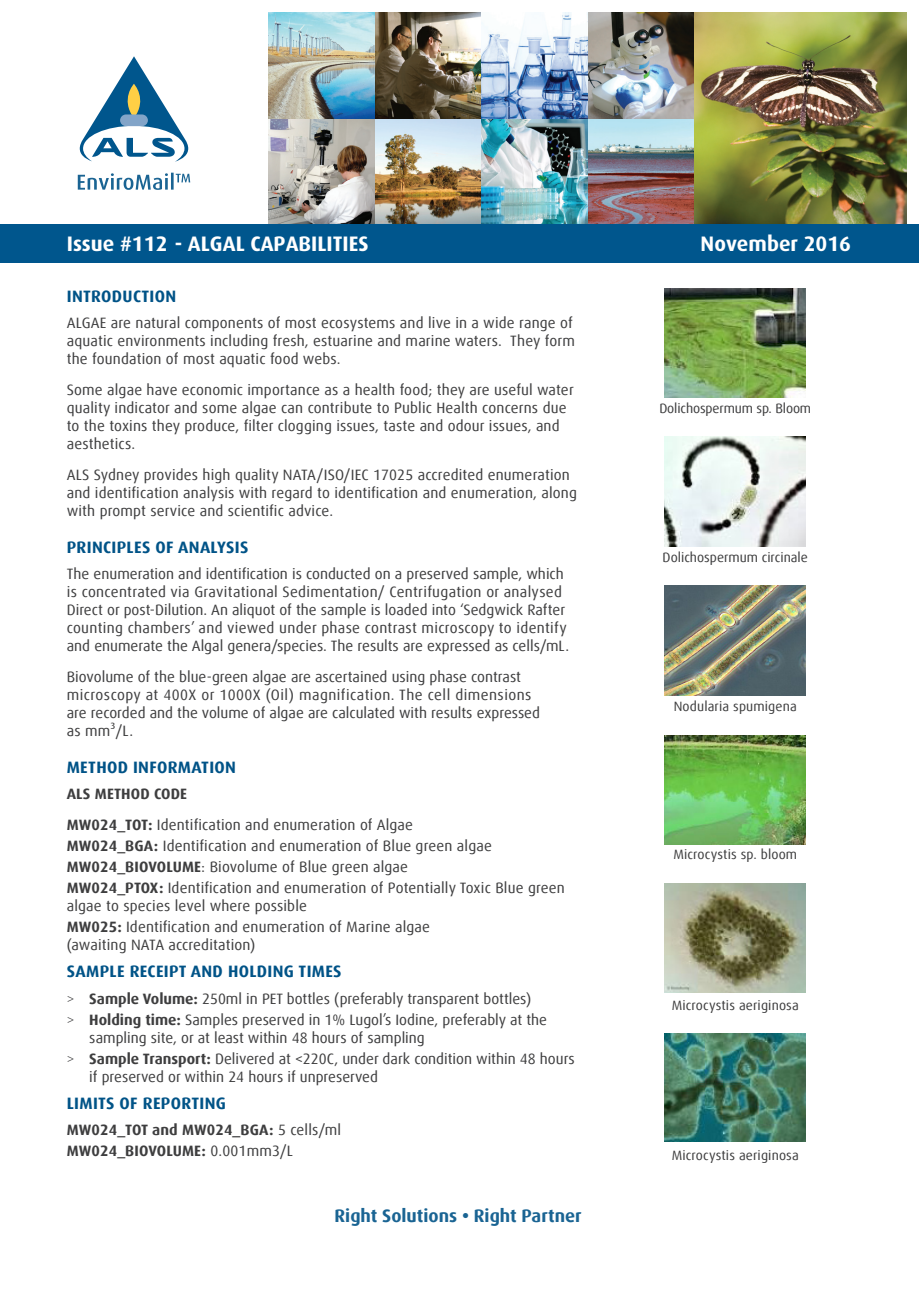
<style>
.page{position:relative;width:919px;height:1289px;background:#fff}
.page>*{position:absolute;margin:0;border:0;box-sizing:border-box;transform-origin:0 0}
.t1{font:700 21px "Dax";color:#fff}
.t2{font:700 18px "Dax Offc Pro";color:#1a6493}
.Paragraph_Heading{font:700 16.5px "Dax Offc Pro";letter-spacing:.02em;color:#005387}
.Body_Copy{font:15px/18px "Dax Offc Pro";letter-spacing:.01em;color:#3e3e3f}
.Body_Copy-2{font:700 15px "Dax Offc Pro";letter-spacing:.01em;color:#3e3e3f}
.Body_Copy-3{font:13.5px "Dax Offc Pro";letter-spacing:.01em;color:#3e3e3f}
.Body_Copy-4{font:13.5px "Dax Offc Pro";letter-spacing:-.01em;color:#3e3e3f}
.s1{font-weight:700}
.s2{font-weight:300}
.s3{font-weight:400}
</style>
<div class="page">
<svg style="left:80px;top:56px;width:108px;height:106px"></svg>
<img style="left:268px;top:13px;width:638px;height:211px">
<svg style="left:78px;top:173px;width:112px;height:17px"></svg>
<div style="left:0;top:224px;width:918px;height:39px;background:#00568d"></div>
<img style="left:665px;top:288px;width:140px;height:110px">
<img style="left:665px;top:437px;width:140px;height:109px">
<img style="left:665px;top:586px;width:140px;height:109px">
<img style="left:665px;top:735px;width:140px;height:110px">
<img style="left:665px;top:883px;width:140px;height:109px">
<img style="left:665px;top:1033px;width:140px;height:108px">
<h1 class="t1" style="left:67px;top:231px;width:303px">Issue #112 - ALGAL CAPABILITIES</h1>
<h1 class="t1" style="left:700px;top:231px;width:152px">November 2016</h1>
<p class="Paragraph_Heading" style="left:67px;top:285px;width:111px">INTRODUCTION</p>
<p class="Body_Copy" style="left:67px;top:314px;width:509px">ALGAE are natural components of most ecosystems and live in a wide range of aquatic environments including fresh, estuarine and marine waters. They form the foundation of most aquatic food webs.</p>
<p class="Body_Copy" style="left:67px;top:381px;width:508px">Some algae have economic importance as a health food; they are useful water quality indicator and some algae can contribute to Public Health concerns due to the toxins they produce, filter clogging issues, taste and odour issues, and aesthetics.</p>
<p class="Body_Copy" style="left:67px;top:465px;width:511px">ALS Sydney provides high quality NATA/ISO/IEC 17025 accredited enumeration and identification analysis with regard to identification and enumeration, along with prompt service and scientific advice.</p>
<p class="Paragraph_Heading" style="left:67px;top:536px;width:183px">PRINCIPLES OF ANALYSIS</p>
<p class="Body_Copy" style="left:67px;top:565px;width:504px">The enumeration and identification is conducted on a preserved sample, which is concentrated via Gravitational Sedimentation/ Centrifugation or analysed Direct or post-Dilution. An aliquot of the sample is loaded into ‘Sedgwick Rafter counting chambers’ and viewed under phase contrast microscopy to identify and enumerate the Algal genera/species. The results are expressed as cells/mL.</p>
<p class="Body_Copy" style="left:67px;top:667px;width:474px">Biovolume of the blue-green algae are ascertained using phase contrast microscopy at 400X or 1000X (Oil) magnification. The cell dimensions are recorded and the volume of algae are calculated with results expressed as mm³/L.</p>
<p class="Paragraph_Heading" style="left:67px;top:756px;width:171px">METHOD INFORMATION</p>
<p class="Body_Copy-2" style="left:67px;top:784px;width:122px">ALS METHOD CODE</p>
<p class="Body_Copy" style="left:67px;top:815px;width:348px"><span class="s1">MW024_TOT:</span> Identification and enumeration of Algae</p>
<p class="Body_Copy" style="left:67px;top:836px;width:426px"><span class="s1">MW024_BGA:</span> Identification and enumeration of Blue green algae</p>
<p class="Body_Copy" style="left:67px;top:857px;width:343px"><span class="s1">MW024_BIOVOLUME</span>: Biovolume of Blue green algae</p>
<p class="Body_Copy" style="left:67px;top:878px;width:499px"><span class="s1">MW024_PTOX:</span> Identification and enumeration of Potentially Toxic Blue green algae to species level where possible</p>
<p class="Body_Copy" style="left:67px;top:917px;width:365px"><span class="s1">MW025:</span> Identification and enumeration of Marine algae (awaiting NATA accreditation)</p>
<p class="Paragraph_Heading" style="left:67px;top:960px;width:276px">SAMPLE RECEIPT AND HOLDING TIMES</p>
<p class="Body_Copy" style="left:67px;top:989px;width:466px"><span class="s2">&gt;</span> <span class="s1">Sample Volume:</span> 250ml in PET bottles (preferably transparent bottles)</p>
<p class="Body_Copy" style="left:89px;top:1010px;width:459px;text-indent:-22px"><span class="s2">&gt;</span> <span class="s1">Holding time:</span> Samples preserved in 1% Lugol’s Iodine, preferably at the sampling site, or at least within 48 hours of sampling</p>
<p class="Body_Copy" style="left:89px;top:1049px;width:487px;text-indent:-22px"><span class="s2">&gt;</span> <span class="s1">Sample Transport:</span> Delivered at &lt;220C, under dark condition within 48 hours if preserved or within 24 hours if unpreserved</p>
<p class="Paragraph_Heading" style="left:67px;top:1092px;width:161px">LIMITS OF REPORTING</p>
<p class="Body_Copy-2" style="left:67px;top:1120px;width:276px">MW024_TOT and MW024_BGA: <span class="s3">5 cells/ml</span></p>
<p class="Body_Copy-2" style="left:67px;top:1141px;width:228px">MW024_BIOVOLUME: <span class="s3">0.001mm3/L</span></p>
<p class="Body_Copy-4" style="left:659px;top:399px;width:153px">Dolichospermum sp. Bloom</p>
<p class="Body_Copy-3" style="left:662px;top:549px;width:147px">Dolichospermum circinale</p>
<p class="Body_Copy-3" style="left:673px;top:697px;width:125px">Nodularia spumigena</p>
<p class="Body_Copy-3" style="left:673px;top:845px;width:125px">Microcystis sp. bloom</p>
<p class="Body_Copy-3" style="left:671px;top:996px;width:129px">Microcystis aeriginosa</p>
<p class="Body_Copy-3" style="left:671px;top:1146px;width:129px">Microcystis aeriginosa</p>
<p class="t2" style="left:334px;top:1204px;width:248px">Right Solutions • Right Partner</p>
</div>
